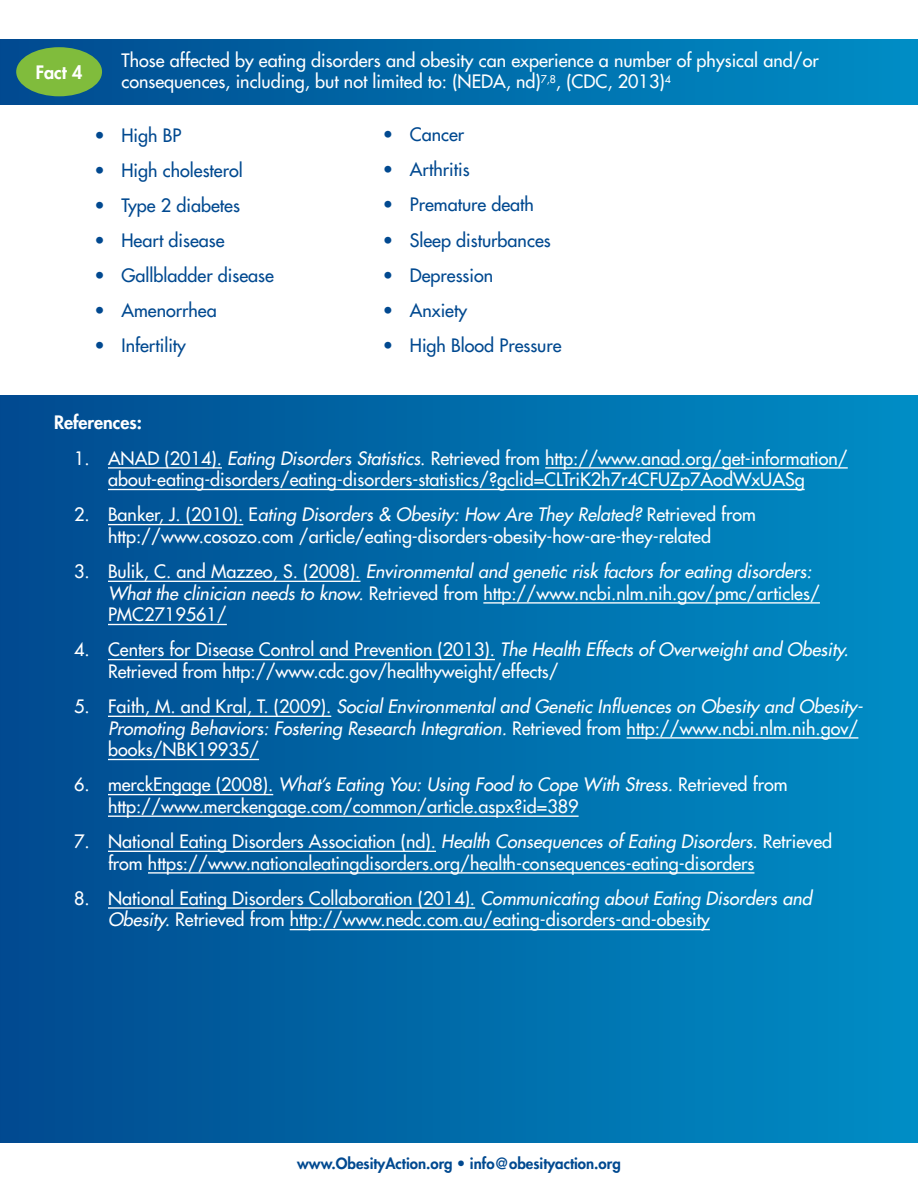
<style>
.page{position:relative;width:918px;height:1188px;background:#fff}
.page>*{position:absolute;margin:0;border:0;box-sizing:border-box;transform-origin:0 0}
.t1{font:18px/21.6px "Futura LT";color:#fff}
.t2{font:italic 18px/21.6px "Futura LT";color:#fff}
.t3{font:18px "Futura LT";color:#014990}
.t4{font:800 18px "Futura LT";color:#fff}
.t5{font:800 15px "Futura LT";color:#014990}
.s1{font-style:italic}
.s2{font-style:normal}
</style>
<div class="page">
<div style="left:0;top:39px;width:918px;height:65px;background:linear-gradient(to right,#014a8e,#008dc5)"></div>
<div style="left:0;top:395px;width:918px;height:748px;background:linear-gradient(to right,#024a8f,#008dc5)"></div>
<div style="left:16px;top:47px;width:86px;height:49px;background:#80bc3c;border-radius:50%"></div>
<hr style="left:108px;top:467px;width:114px;height:2px;background:#fff">
<hr style="left:545px;top:467px;width:303px;height:2px;background:#fff">
<hr style="left:108px;top:489px;width:697px;height:1px;background:#fff">
<hr style="left:108px;top:524px;width:135px;height:1px;background:#fff">
<hr style="left:108px;top:581px;width:253px;height:1px;background:#fff">
<hr style="left:483px;top:602px;width:337px;height:2px;background:#fff">
<hr style="left:108px;top:624px;width:119px;height:1px;background:#fff">
<hr style="left:108px;top:659px;width:387px;height:1px;background:#fff">
<hr style="left:108px;top:716px;width:223px;height:1px;background:#fff">
<hr style="left:627px;top:737px;width:231px;height:2px;background:#fff">
<hr style="left:108px;top:759px;width:151px;height:1px;background:#fff">
<hr style="left:108px;top:794px;width:165px;height:1px;background:#fff">
<hr style="left:108px;top:816px;width:471px;height:1px;background:#fff">
<hr style="left:108px;top:851px;width:328px;height:1px;background:#fff">
<hr style="left:148px;top:872px;width:606px;height:2px;background:#fff">
<hr style="left:108px;top:907px;width:367px;height:2px;background:#fff">
<hr style="left:290px;top:929px;width:420px;height:1px;background:#fff">
<p class="t4" style="left:36px;top:60px;width:48px">Fact 4</p>
<p class="t1" style="left:122px;top:49px;width:699px">Those affected by eating disorders and obesity can experience a number of physical and/or consequences, including, but not limited to: (NEDA, nd)<sup>7,8</sup>, (CDC, 2013)<sup>4</sup></p>
<p class="t3" style="left:94px;top:123px;width:88px">• High BP</p>
<p class="t3" style="left:94px;top:158px;width:150px">• High cholesterol</p>
<p class="t3" style="left:94px;top:193px;width:147px">• Type 2 diabetes</p>
<p class="t3" style="left:94px;top:229px;width:132px">• Heart disease</p>
<p class="t3" style="left:94px;top:264px;width:181px">• Gallbladder disease</p>
<p class="t3" style="left:94px;top:299px;width:124px">• Amenorrhea</p>
<p class="t3" style="left:94px;top:334px;width:93px">• Infertility</p>
<p class="t3" style="left:383px;top:123px;width:83px">• Cancer</p>
<p class="t3" style="left:383px;top:158px;width:88px">• Arthritis</p>
<p class="t3" style="left:383px;top:193px;width:153px">• Premature death</p>
<p class="t3" style="left:383px;top:228px;width:169px">• Sleep disturbances</p>
<p class="t3" style="left:383px;top:263px;width:112px">• Depression</p>
<p class="t3" style="left:383px;top:298px;width:86px">• Anxiety</p>
<p class="t3" style="left:383px;top:334px;width:180px">• High Blood Pressure</p>
<p class="t4" style="left:54px;top:411px;width:90px">References:</p>
<p class="t1" style="left:74px;top:447px;width:775px;text-align:center">1. ANAD (2014). <span class="s1">Eating Disorders Statistics</span>. Retrieved from http://www.anad.org/get-information/ about-eating-disorders/eating-disorders-statistics/?gclid=CLTriK2h7r4CFUZp7AodWxUASg</p>
<p class="t1" style="left:108px;top:504px;width:650px;text-indent:-34px">2. Banker, J. (2010). E<span class="s1">ating Disorders &amp; Obesity: How Are They Related?</span> Retrieved from http://www.cosozo.com /article/eating-disorders-obesity-how-are-they-related</p>
<p class="t1" style="left:108px;top:560px;width:713px;text-indent:-34px">3. Bulik, C. and Mazzeo, S. (2008). <span class="s1">Environmental and genetic risk factors for eating disorders:<br>What the clinician needs to know.</span> Retrieved from http://www.ncbi.nlm.nih.gov/pmc/articles/<br>PMC2719561/</p>
<p class="t1" style="left:108px;top:639px;width:742px;text-indent:-34px">4. Centers for Disease Control and Prevention (2013). <span class="s1">The Health Effects of Overweight and Obesity.<br></span>Retrieved from http://www.cdc.gov/healthyweight/effects/</p>
<p class="t2" style="left:108px;top:696px;width:756px;text-indent:-34px"><span class="s2">5. Faith, M. and Kral, T. (2009).</span> Social Environmental and Genetic Influences on Obesity and Obesity-<br>Promoting Behaviors: Fostering Research Integration. <span class="s2">Retrieved from http://www.ncbi.nlm.nih.gov/ books/NBK19935/</span></p>
<p class="t1" style="left:108px;top:774px;width:681px;text-indent:-34px">6. merckEngage (2008). <span class="s1">What’s Eating You: Using Food to Cope With Stress.</span> Retrieved from http://www.merckengage.com/common/article.aspx?id=389</p>
<p class="t1" style="left:108px;top:830px;width:726px;text-indent:-34px">7. National Eating Disorders Association (nd). <span class="s1">Health Consequences of Eating Disorders.</span> Retrieved from https://www.nationaleatingdisorders.org/health-consequences-eating-disorders</p>
<p class="t1" style="left:108px;top:887px;width:705px;text-indent:-34px">8. National Eating Disorders Collaboration (2014). <span class="s1">Communicating about Eating Disorders and<br>Obesity.</span> Retrieved from http://www.nedc.com.au/eating-disorders-and-obesity</p>
<p class="t5" style="left:297px;top:1153px;width:325px">www.ObesityAction.org • info@obesityaction.org</p>
</div>
